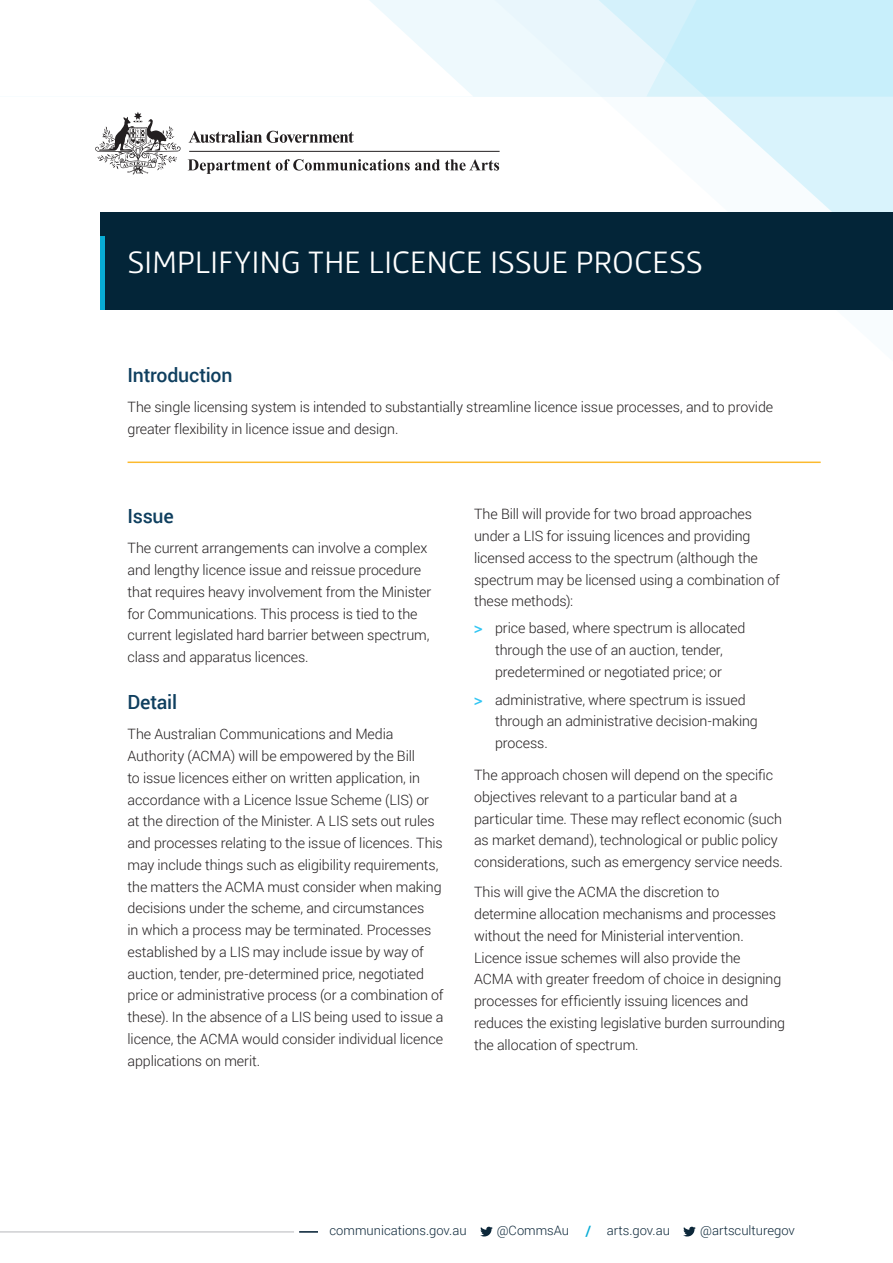
<style>
.page{position:relative;width:893px;height:1263px;background:#fff}
.page>*{position:absolute;margin:0;border:0;box-sizing:border-box;transform-origin:0 0}
._01_H1{font:33px "Gafata";letter-spacing:-.01em;color:#fff}
._01_H2{font:500 19.5px "Roboto";letter-spacing:-.015em;color:#0f3f5f}
._01_Body_copy{font:300 14.25px/21.8px "Roboto";letter-spacing:-.01em;color:#231f20}
._01_Body_copy_rule_u{font:300 14.25px/21.8px "Roboto";letter-spacing:-.01em;color:#231f20}
.t1{font:300 13.05px "Roboto";color:#0c2739}
.s1{font-family:"Trade Gothic LT Std Bd 2";font-weight:400;color:#30c5f3}
.s2{font-weight:500;font-size:14.25px;color:#08acd5}
</style>
<div class="page">
<div style="left:0;top:0;width:893px;height:97px;background:#eef9fd"></div>
<svg style="left:0;top:0;width:472px;height:96px;background:#fdfefe"></svg>
<svg style="left:575px;top:0;width:318px;height:213px"></svg>
<svg style="left:189px;top:131px;width:165px;height:12px"></svg>
<svg style="left:95px;top:112px;width:86px;height:62px"></svg>
<hr style="left:189px;top:151px;width:311px;height:1px;background:#231f20">
<svg style="left:188px;top:159px;width:311px;height:15px"></svg>
<svg style="left:299px;top:1231px;width:19px;height:2px"></svg>
<hr style="left:0;top:1231px;width:294px;height:2px;background:#d1d2d4">
<svg style="left:480px;top:1227px;width:13px;height:9px"></svg>
<svg style="left:683px;top:1227px;width:13px;height:9px"></svg>
<div style="left:100px;top:213px;width:793px;height:97px;background:#032538"></div>
<div style="left:100px;top:236px;width:5px;height:74px;background:#08acd5"></div>
<hr style="left:128px;top:461px;width:693px;height:2px;background:#fcba2e">
<h1 class="_01_H1" style="left:128px;top:243px;width:577px">SIMPLIFYING THE LICENCE ISSUE PROCESS</h1>
<h2 class="_01_H2" style="left:128px;top:361px;width:106px">Introduction</h2>
<p class="_01_Body_copy_rule_u" style="left:128px;top:396px;width:647px">The single licensing system is intended to substantially streamline licence issue processes, and to provide greater flexibility in licence issue and design.</p>
<h2 class="_01_H2" style="left:128px;top:502px;width:48px">Issue</h2>
<p class="_01_Body_copy" style="left:128px;top:537px;width:305px">The current arrangements can involve a complex and lengthy licence issue and reissue procedure that requires heavy involvement from the Minister for Communications. This process is tied to the current legislated hard barrier between spectrum, class and apparatus licences.</p>
<h2 class="_01_H2" style="left:128px;top:688px;width:51px">Detail</h2>
<p class="_01_Body_copy" style="left:128px;top:723px;width:317px">The Australian Communications and Media Authority (ACMA) will be empowered by the Bill<br>to issue licences either on written application, in accordance with a Licence Issue Scheme (LIS) or at the direction of the Minister. A LIS sets out rules and processes relating to the issue of licences. This may include things such as eligibility requirements, the matters the ACMA must consider when making decisions under the scheme, and circumstances<br>in which a process may be terminated. Processes established by a LIS may include issue by way of auction, tender, pre-determined price, negotiated price or administrative process (or a combination of these). In the absence of a LIS being used to issue a licence, the ACMA would consider individual licence applications on merit.</p>
<p class="_01_Body_copy" style="left:474px;top:503px;width:307px">The Bill will provide for two broad approaches under a LIS for issuing licences and providing licensed access to the spectrum (although the spectrum may be licensed using a combination of these methods):</p>
<p class="_01_Body_copy" style="left:474px;top:617px;width:273px;text-align:center"><span class="s1">&gt;</span> price based, where spectrum is allocated through the use of an auction, tender, predetermined or negotiated price; or</p>
<p class="_01_Body_copy" style="left:495px;top:688px;width:264px;text-indent:-21px"><span class="s1">&gt;</span> administrative, where spectrum is issued through an administrative decision-making process.</p>
<p class="_01_Body_copy" style="left:474px;top:763px;width:310px">The approach chosen will depend on the specific objectives relevant to a particular band at a particular time. These may reflect economic (such as market demand), technological or public policy considerations, such as emergency service needs.</p>
<p class="_01_Body_copy" style="left:474px;top:881px;width:313px">This will give the ACMA the discretion to<br>determine allocation mechanisms and processes without the need for Ministerial intervention.<br>Licence issue schemes will also provide the<br>ACMA with greater freedom of choice in designing processes for efficiently issuing licences and reduces the existing legislative burden surrounding the allocation of spectrum.</p>
<p class="t1" style="left:330px;top:1221px;width:139px">communications.gov.au</p>
<p class="t1" style="left:497px;top:1221px;width:175px">@CommsAu <span class="s2">/</span> arts.gov.au</p>
<p class="t1" style="left:700px;top:1221px;width:96px">@artsculturegov</p>
</div>
